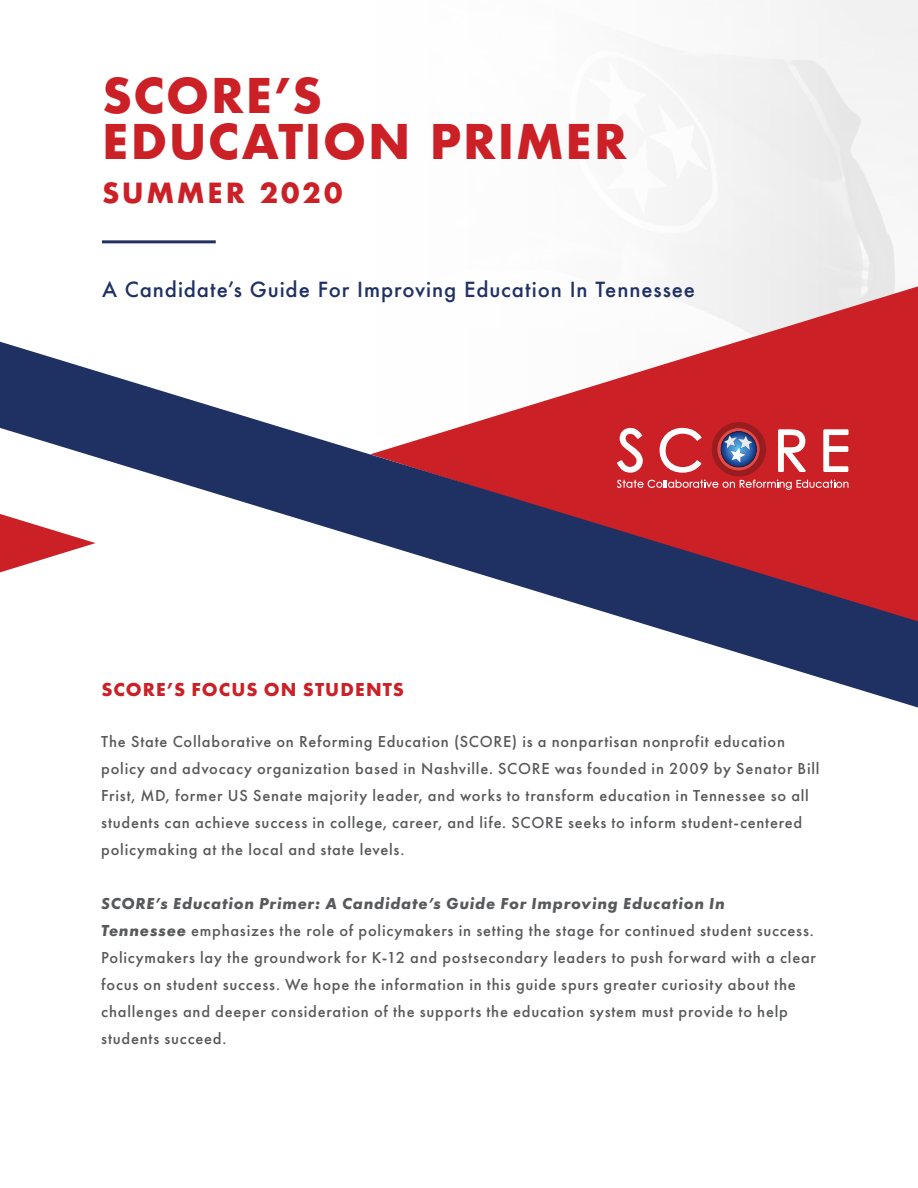
<style>
.page{position:relative;width:918px;height:1188px;background:#fff}
.page>*{position:absolute;margin:0;border:0;box-sizing:border-box;transform-origin:0 0}
.t1{font:700 46.5px/46px "Futura";letter-spacing:.035em;color:#cc2027}
.t2{font:700 27px "Futura";letter-spacing:.105em;color:#cc2027}
.t3{font:500 20.25px "Futura";letter-spacing:.045em;color:#1f3163}
.t4{font:700 19.5px "Futura PT";letter-spacing:.05em;color:#cc2027}
.t5{font:500 16.5px/27px "Futura PT";letter-spacing:.045em;color:#58595b}
.s1{font-weight:700;font-style:italic}
</style>
<div class="page">
<svg style="left:577px;top:286px;width:341px;height:56px"></svg>
<svg style="left:0;top:342px;width:918px;height:366px"></svg>
<hr style="left:102px;top:240px;width:114px;height:3px;background:#1f3163">
<svg style="left:617px;top:422px;width:232px;height:68px;background:#cb4f58"></svg>
<h1 class="t1" style="left:102px;top:72px;width:527px">SCORE’S<br>EDUCATION PRIMER</h1>
<h2 class="t2" style="left:102px;top:173px;width:242px">SUMMER 2020</h2>
<p class="t3" style="left:102px;top:276px;width:595px">A Candidate’s Guide For Improving Education In Tennessee</p>
<p class="t4" style="left:101px;top:677px;width:304px">SCORE’S FOCUS ON STUDENTS</p>
<p class="t5" style="left:101px;top:728px;width:720px">The State Collaborative on Reforming Education (SCORE) is a nonpartisan nonprofit education policy and advocacy organization based in Nashville. SCORE was founded in 2009 by Senator Bill Frist, MD, former US Senate majority leader, and works to transform education in Tennessee so all students can achieve success in college, career, and life. SCORE seeks to inform student-centered policymaking at the local and state levels.</p>
<p class="t5" style="left:101px;top:890px;width:716px"><span class="s1">SCORE’s Education Primer: A Candidate’s Guide For Improving Education In<br>Tennessee</span> emphasizes the role of policymakers in setting the stage for continued student success.<br>Policymakers lay the groundwork for K-12 and postsecondary leaders to push forward with a clear focus on student success. We hope the information in this guide spurs greater curiosity about the challenges and deeper consideration of the supports the education system must provide to help students succeed.</p>
</div>
